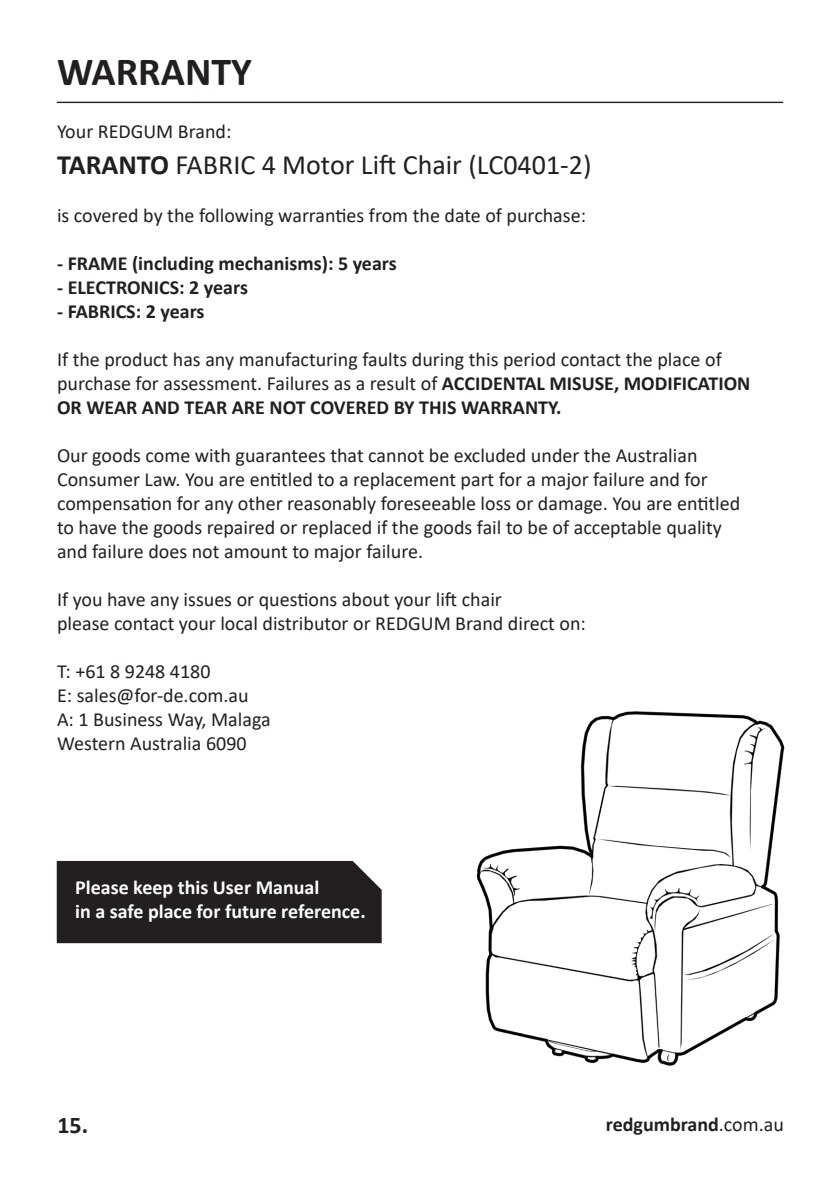
<style>
.page{position:relative;width:840px;height:1191px;background:#fff}
.page>*{position:absolute;margin:0;border:0;box-sizing:border-box;transform-origin:0 0}
.t1{font:700 40px "Calibri";color:#231f20}
.t2{font:28px "Calibri";color:#231f20}
.t3{font:700 24px "Calibri";color:#231f20}
.t4{font:20px "Calibri";color:#231f20}
.t5{font:700 20px "Calibri";color:#231f20}
.t6{font:700 20px "Calibri";color:#fff}
.s1{font-weight:700}
.s2{font-weight:400}
</style>
<div class="page">
<div style="left:56px;top:860px;width:326px;height:84px;background:#231f20"></div>
<hr style="left:57px;top:102px;width:725px;height:1px;background:#231f20">
<img style="left:476px;top:711px;width:309px;height:355px">
<p class="t1" style="left:57px;top:43px;width:196px">WARRANTY</p>
<p class="t4" style="left:57px;top:117px;width:176px">Your REDGUM Brand:</p>
<p class="t2" style="left:57px;top:145px;width:535px"><span class="s1">TARANTO</span> FABRIC 4 Motor Lift Chair (LC0401-2)</p>
<p class="t4" style="left:57px;top:201px;width:530px">is covered by the following warranties from the date of purchase:</p>
<p class="t5" style="left:57px;top:249px;width:341px">- FRAME (including mechanisms): 5 years</p>
<p class="t5" style="left:57px;top:273px;width:192px">- ELECTRONICS: 2 years</p>
<p class="t5" style="left:57px;top:297px;width:149px">- FABRICS: 2 years</p>
<p class="t4" style="left:57px;top:345px;width:665px">If the product has any manufacturing faults during this period contact the place of</p>
<p class="t4" style="left:57px;top:369px;width:694px">purchase for assessment. Failures as a result of <span class="s1">ACCIDENTAL MISUSE, MODIFICATION</span></p>
<p class="t5" style="left:57px;top:393px;width:506px">OR WEAR AND TEAR ARE NOT COVERED BY THIS WARRANTY.</p>
<p class="t4" style="left:57px;top:441px;width:641px">Our goods come with guarantees that cannot be excluded under the Australian</p>
<p class="t4" style="left:57px;top:465px;width:652px">Consumer Law. You are entitled to a replacement part for a major failure and for</p>
<p class="t4" style="left:57px;top:489px;width:684px">compensation for any other reasonably foreseeable loss or damage. You are entitled</p>
<p class="t4" style="left:57px;top:513px;width:666px">to have the goods repaired or replaced if the goods fail to be of acceptable quality</p>
<p class="t4" style="left:57px;top:537px;width:367px">and failure does not amount to major failure.</p>
<p class="t4" style="left:57px;top:585px;width:446px">If you have any issues or questions about your lift chair</p>
<p class="t4" style="left:57px;top:609px;width:530px">please contact your local distributor or REDGUM Brand direct on:</p>
<p class="t4" style="left:57px;top:657px;width:155px">T: +61 8 9248 4180</p>
<p class="t4" style="left:57px;top:681px;width:193px">E: sales@for-de.com.au</p>
<p class="t4" style="left:57px;top:705px;width:215px">A: 1 Business Way, Malaga</p>
<p class="t4" style="left:57px;top:729px;width:191px">Western Australia 6090</p>
<p class="t6" style="left:75px;top:873px;width:245px">Please keep this User Manual</p>
<p class="t6" style="left:75px;top:897px;width:292px">in a safe place for future reference.</p>
<p class="t3" style="left:57px;top:1107px;width:32px">15.</p>
<p class="t5" style="left:605px;top:1110px;width:179px">redgumbrand<span class="s2">.com.au</span></p>
</div>
